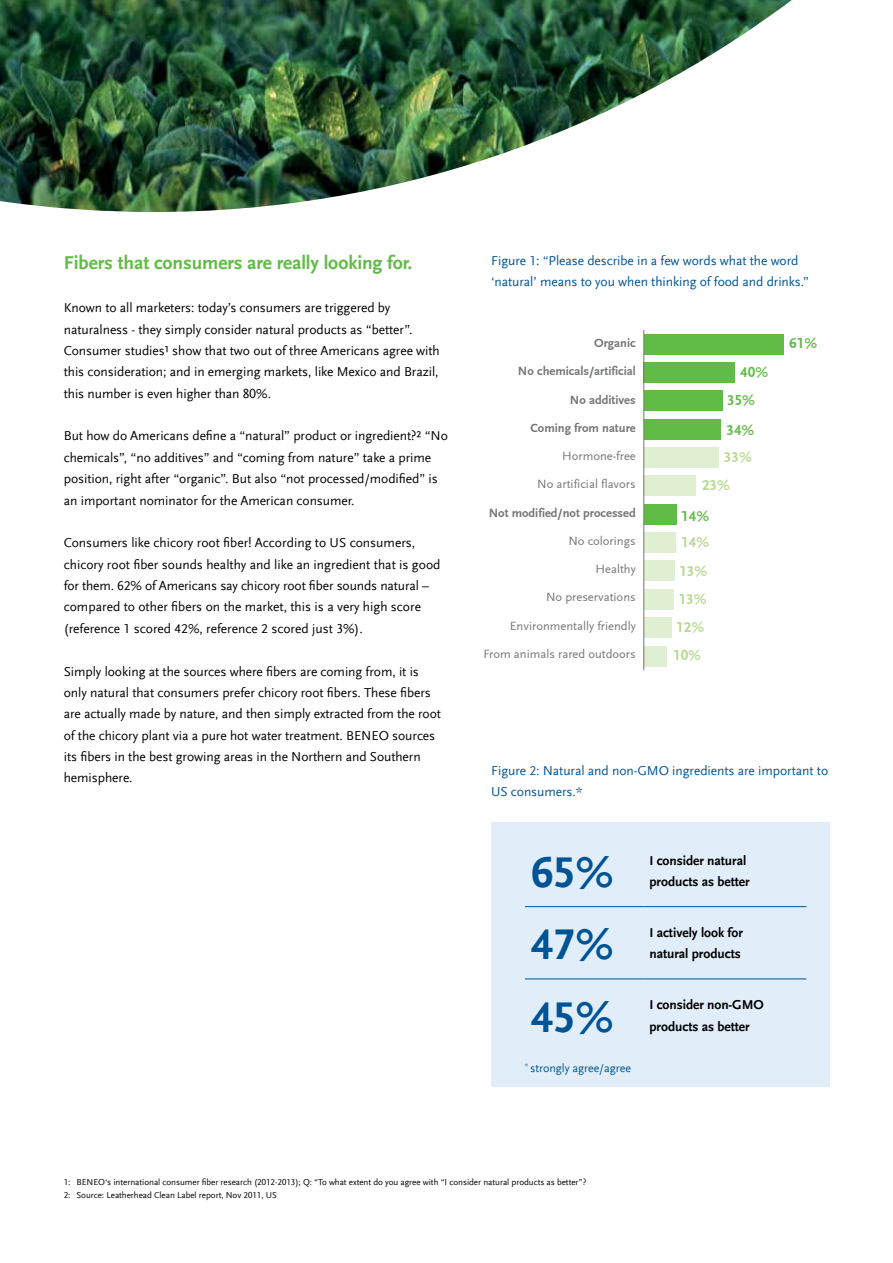
<style>
.page{position:relative;width:893px;height:1263px;background:#fff}
.page>*{position:absolute;margin:0;border:0;box-sizing:border-box;transform-origin:0 0}
.t1{font:700 45px "Scala Sans Offc";color:#005496}
.t2{font:700 19.5px "Scala Sans Offc";letter-spacing:-.005em;color:#62bb46}
.t3{font:700 15px/28.2px "Scala Sans LF";color:#b6d98e}
.t4{font:700 15px/28.8px "Scala Sans LF";color:#61bb47}
.t5{font:13.5px/21.3px "Scala Sans Offc";letter-spacing:-.005em;color:#000}
.t6{font:13.5px/21px "Scala Sans Offc";letter-spacing:-.005em;color:#005496}
.t7{font:700 13.5px/21.3px "Scala Sans Offc";letter-spacing:-.005em;color:#000}
.t8{font:12.6px "Scala Sans";color:#747575}
.t9{font:700 12.6px "Scala Sans LF";color:#747575}
.t10{font:12px "Scala Sans Offc";letter-spacing:-.005em;color:#005496}
.t11{font:9px/13.2px "Scala Sans Offc";letter-spacing:-.005em;color:#000}
</style>
<div class="page">
<div style="left:644px;top:334px;width:139px;height:20px;background:#61bb47"></div>
<div style="left:644px;top:362px;width:91px;height:21px;background:#61bb47"></div>
<div style="left:644px;top:391px;width:78px;height:20px;background:#61bb47"></div>
<div style="left:644px;top:419px;width:77px;height:20px;background:#61bb47"></div>
<div style="left:644px;top:447px;width:74px;height:21px;background:#e0eed1"></div>
<div style="left:644px;top:476px;width:52px;height:20px;background:#e0eed1"></div>
<div style="left:644px;top:504px;width:33px;height:20px;background:#61bb47"></div>
<div style="left:644px;top:532px;width:31px;height:21px;background:#e0eed1"></div>
<div style="left:644px;top:561px;width:30px;height:20px;background:#e0eed1"></div>
<div style="left:644px;top:589px;width:29px;height:20px;background:#e0eed1"></div>
<div style="left:644px;top:617px;width:28px;height:21px;background:#e0eed1"></div>
<div style="left:644px;top:646px;width:23px;height:20px;background:#e0eed1"></div>
<hr style="left:644px;top:330px;width:1px;height:340px;background:#747575">
<img style="left:0;top:0;width:792px;height:212px">
<div style="left:491px;top:822px;width:338px;height:265px;background:#e1eef9"></div>
<hr style="left:525px;top:906px;width:118px;height:1px;background:#005496">
<hr style="left:643px;top:906px;width:163px;height:1px;background:#005496">
<hr style="left:525px;top:979px;width:118px;height:1px;background:#005496">
<hr style="left:643px;top:979px;width:163px;height:1px;background:#005496">
<h2 class="t2" style="left:64px;top:252px;width:350px">Fibers that consumers are really looking for.</h2>
<p class="t5" style="left:64px;top:297px;width:378px">Known to all marketers: today’s consumers are triggered by naturalness - they simply consider natural products as “better”.<br>Consumer studies¹ show that two out of three Americans agree with this consideration; and in emerging markets, like Mexico and Brazil, this number is even higher than 80%.</p>
<p class="t5" style="left:64px;top:426px;width:386px">But how do Americans define a “natural” product or ingredient?² “No chemicals”, “no additives” and “coming from nature” take a prime position, right after “organic”. But also “not processed/modified” is an important nominator for the American consumer.</p>
<p class="t5" style="left:64px;top:533px;width:378px">Consumers like chicory root fiber! According to US consumers, chicory root fiber sounds healthy and like an ingredient that is good for them. 62% of Americans say chicory root fiber sounds natural – compared to other fibers on the market, this is a very high score (reference 1 scored 42%, reference 2 scored just 3%).</p>
<p class="t5" style="left:64px;top:661px;width:379px">Simply looking at the sources where fibers are coming from, it is only natural that consumers prefer chicory root fibers. These fibers are actually made by nature, and then simply extracted from the root of the chicory plant via a pure hot water treatment. BENEO sources its fibers in the best growing areas in the Northern and Southern hemisphere.</p>
<p class="t6" style="left:491px;top:250px;width:319px">Figure 1: “Please describe in a few words what the word ‘natural’ means to you when thinking of food and drinks.”</p>
<p class="t9" style="left:594px;top:336px;width:43px">Organic</p>
<p class="t9" style="left:518px;top:364px;width:119px">No chemicals/artificial</p>
<p class="t9" style="left:570px;top:393px;width:67px">No additives</p>
<p class="t9" style="left:531px;top:421px;width:107px">Coming from nature</p>
<p class="t8" style="left:562px;top:449px;width:75px">Hormone-free</p>
<p class="t8" style="left:537px;top:477px;width:100px">No artificial flavors</p>
<p class="t9" style="left:489px;top:506px;width:149px">Not modified/not processed</p>
<p class="t8" style="left:568px;top:534px;width:69px">No colorings</p>
<p class="t8" style="left:596px;top:562px;width:42px">Healthy</p>
<p class="t8" style="left:546px;top:590px;width:91px">No preservations</p>
<p class="t8" style="left:510px;top:619px;width:127px">Environmentally friendly</p>
<p class="t8" style="left:483px;top:647px;width:154px">From animals rared outdoors</p>
<p class="t4" style="left:726px;top:358px;width:43px;text-indent:14px">40%<br>35%<br>34%</p>
<p class="t3" style="left:702px;top:444px;width:51px;line-height:27.6px;text-indent:22px">33%<br>23%</p>
<p class="t4" style="left:681px;top:502px;width:29px">14%</p>
<p class="t3" style="left:673px;top:529px;width:38px;text-align:center">14%<br>13%<br>13%<br>12%<br>10%</p>
<p class="t4" style="left:789px;top:329px;width:29px">61%</p>
<p class="t6" style="left:491px;top:761px;width:339px">Figure 2: Natural and non-GMO ingredients are important to<br>US consumers.*</p>
<h1 class="t1" style="left:531px;top:847px;width:84px">65%</h1>
<p class="t7" style="left:649px;top:850px;width:102px">I consider natural products as better</p>
<h1 class="t1" style="left:531px;top:919px;width:84px">47%</h1>
<p class="t7" style="left:649px;top:922px;width:95px">I actively look for natural products</p>
<h1 class="t1" style="left:531px;top:992px;width:84px">45%</h1>
<p class="t7" style="left:649px;top:994px;width:116px">I consider non-GMO products as better</p>
<p class="t10" style="left:525px;top:1061px;width:108px"><sup>*</sup> strongly agree/agree</p>
<p class="t11" style="left:64px;top:1175px;width:524px">1: BENEO‘s international consumer fiber research (2012-2013); Q: “To what extent do you agree with “I consider natural products as better”?<br>2: Source: Leatherhead Clean Label report, Nov 2011, US</p>
</div>
